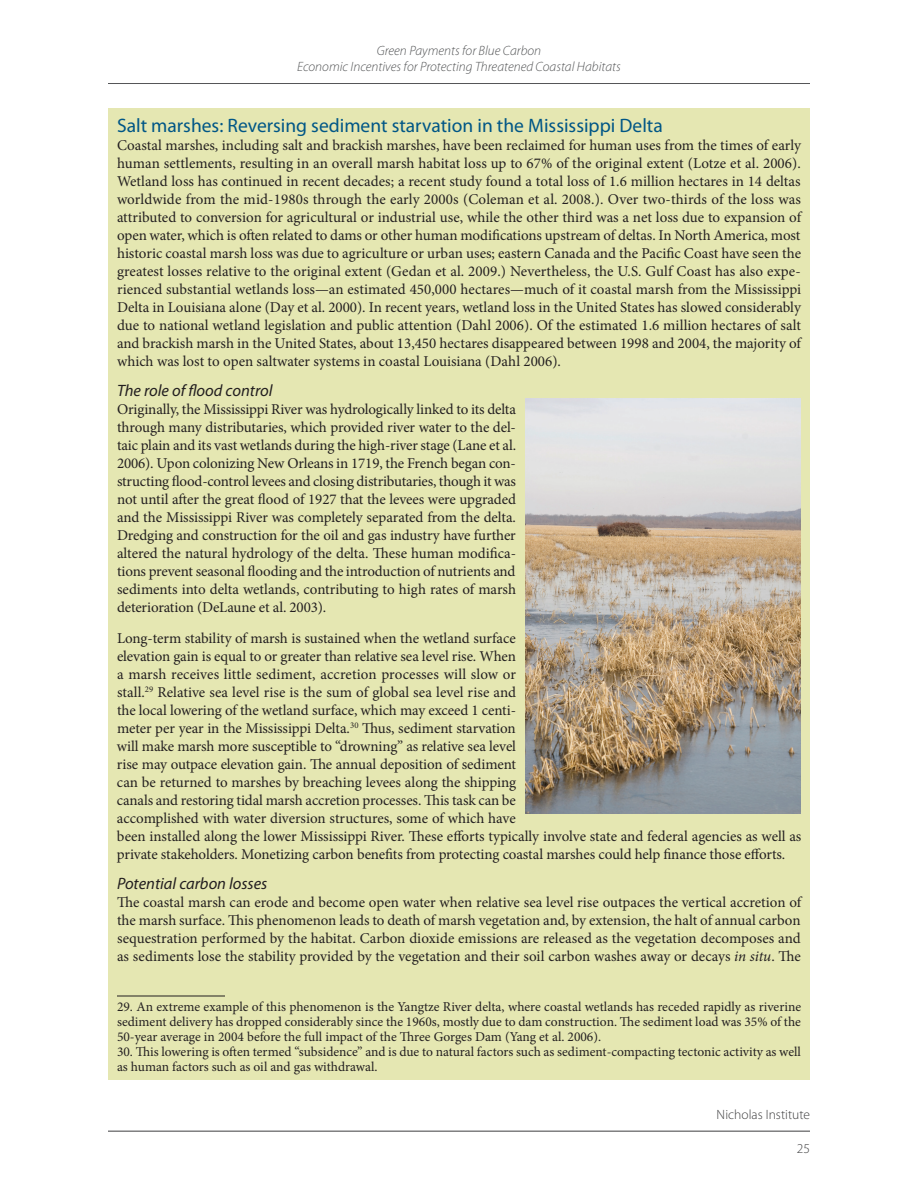
<style>
.page{position:relative;width:918px;height:1188px;background:#fff}
.page>*{position:absolute;margin:0;border:0;box-sizing:border-box;transform-origin:0 0}
.t1{font:19.5px "Myriad Pro";color:#005686}
.t2{font:italic 16.5px "Myriad Pro";color:#231f20}
.t3{font:15px/18px "Minion Pro";letter-spacing:-.005em;color:#231f20;text-align:justify}
.t4{font:13.5px/15px "Minion Pro";color:#231f20;text-align:justify}
.t5{font:italic 300 13.5px/16.2px "Myriad Pro";color:#545557;text-align:center}
.t6{font:300 13.5px "Myriad Pro";color:#3e3e3f}
.s1{font-style:italic}
</style>
<div class="page">
<div style="left:108px;top:108px;width:702px;height:972px;background:#e5e7b2"></div>
<hr style="left:117px;top:996px;width:108px;height:1px;background:#231f20">
<img style="left:525px;top:398px;width:276px;height:415px">
<hr style="left:108px;top:1131px;width:702px;height:1px;background:#3e3e3f">
<hr style="left:108px;top:83px;width:702px;height:1px;background:#545557">
<p class="t5" style="left:297px;top:42px;width:325px">Green Payments for Blue Carbon<br>Economic Incentives for Protecting Threatened Coastal Habitats</p>
<h1 class="t1" style="left:117px;top:113px;width:547px">Salt marshes: Reversing sediment starvation in the Mississippi Delta</h1>
<p class="t3" style="left:117px;top:136px;width:686px">Coastal marshes, including salt and brackish marshes, have been reclaimed for human uses from the times of early human settlements, resulting in an overall marsh habitat loss up to 67% of the original extent (Lotze et al. 2006).<br>Wetland loss has continued in recent decades; a recent study found a total loss of 1.6 million hectares in 14 deltas worldwide from the mid-1980s through the early 2000s (Coleman et al. 2008.). Over two-thirds of the loss was attributed to conversion for agricultural or industrial use, while the other third was a net loss due to expansion of open water, which is often related to dams or other human modifications upstream of deltas. In North America, most historic coastal marsh loss was due to agriculture or urban uses; eastern Canada and the Pacific Coast have seen the greatest losses relative to the original extent (Gedan et al. 2009.) Nevertheless, the U.S. Gulf Coast has also expe&shy;rienced substantial wetlands loss—an estimated 450,000 hectares—much of it coastal marsh from the Mississippi Delta in Louisiana alone (Day et al. 2000). In recent years, wetland loss in the United States has slowed considerably due to national wetland legislation and public attention (Dahl 2006). Of the estimated 1.6 million hectares of salt and brackish marsh in the United States, about 13,450 hectares disappeared between 1998 and 2004, the majority of which was lost to open saltwater systems in coastal Louisiana (Dahl 2006).</p>
<p class="t2" style="left:117px;top:380px;width:157px">The role of flood control</p>
<p class="t3" style="left:117px;top:400px;width:401px">Originally, the Mississippi River was hydrologically linked to its delta through many distributaries, which provided river water to the del&shy;taic plain and its vast wetlands during the high-river stage (Lane et al.<br>2006). Upon colonizing New Orleans in 1719, the French began con&shy;structing flood-control levees and closing distributaries, though it was not until after the great flood of 1927 that the levees were upgraded and the Mississippi River was completely separated from the delta.<br>Dredging and construction for the oil and gas industry have further altered the natural hydrology of the delta. These human modifica&shy;tions prevent seasonal flooding and the introduction of nutrients and sediments into delta wetlands, contributing to high rates of marsh deterioration (DeLaune et al. 2003).</p>
<p class="t3" style="left:117px;top:629px;width:686px;text-align:left">Long-term stability of marsh is sustained when the wetland surface<br>elevation gain is equal to or greater than relative sea level rise. When<br>a marsh receives little sediment, accretion processes will slow or<br>stall.<sup>29</sup> Relative sea level rise is the sum of global sea level rise and<br>the local lowering of the wetland surface, which may exceed 1 centi-<br>meter per year in the Mississippi Delta.<sup>30</sup> Thus, sediment starvation<br>will make marsh more susceptible to “drowning” as relative sea level<br>rise may outpace elevation gain. The annual deposition of sediment<br>can be returned to marshes by breaching levees along the shipping<br>canals and restoring tidal marsh accretion processes. This task can be<br>accomplished with water diversion structures, some of which have<br>been installed along the lower Mississippi River. These efforts typically involve state and federal agencies as well as private stakeholders. Monetizing carbon benefits from protecting coastal marshes could help finance those efforts.</p>
<p class="t2" style="left:117px;top:873px;width:152px">Potential carbon losses</p>
<p class="t3" style="left:117px;top:893px;width:686px">The coastal marsh can erode and become open water when relative sea level rise outpaces the vertical accretion of the marsh surface. This phenomenon leads to death of marsh vegetation and, by extension, the halt of annual carbon sequestration performed by the habitat. Carbon dioxide emissions are released as the vegetation decomposes and as sediments lose the stability provided by the vegetation and their soil carbon washes away or decays <span class="s1">in situ</span>. The</p>
<p class="t4" style="left:117px;top:999px;width:686px">29. An extreme example of this phenomenon is the Yangtze River delta, where coastal wetlands has receded rapidly as riverine sediment delivery has dropped considerably since the 1960s, mostly due to dam construction. The sediment load was 35% of the 50-year average in 2004 before the full impact of the Three Gorges Dam (Yang et al. 2006).</p>
<p class="t4" style="left:117px;top:1044px;width:685px">30. This lowering is often termed “subsidence” and is due to natural factors such as sediment-compacting tectonic activity as well as human factors such as oil and gas withdrawal.</p>
<p class="t6" style="left:717px;top:1106px;width:95px">Nicholas Institute</p>
<p class="t6" style="left:797px;top:1141px;width:15px">25</p>
</div>
